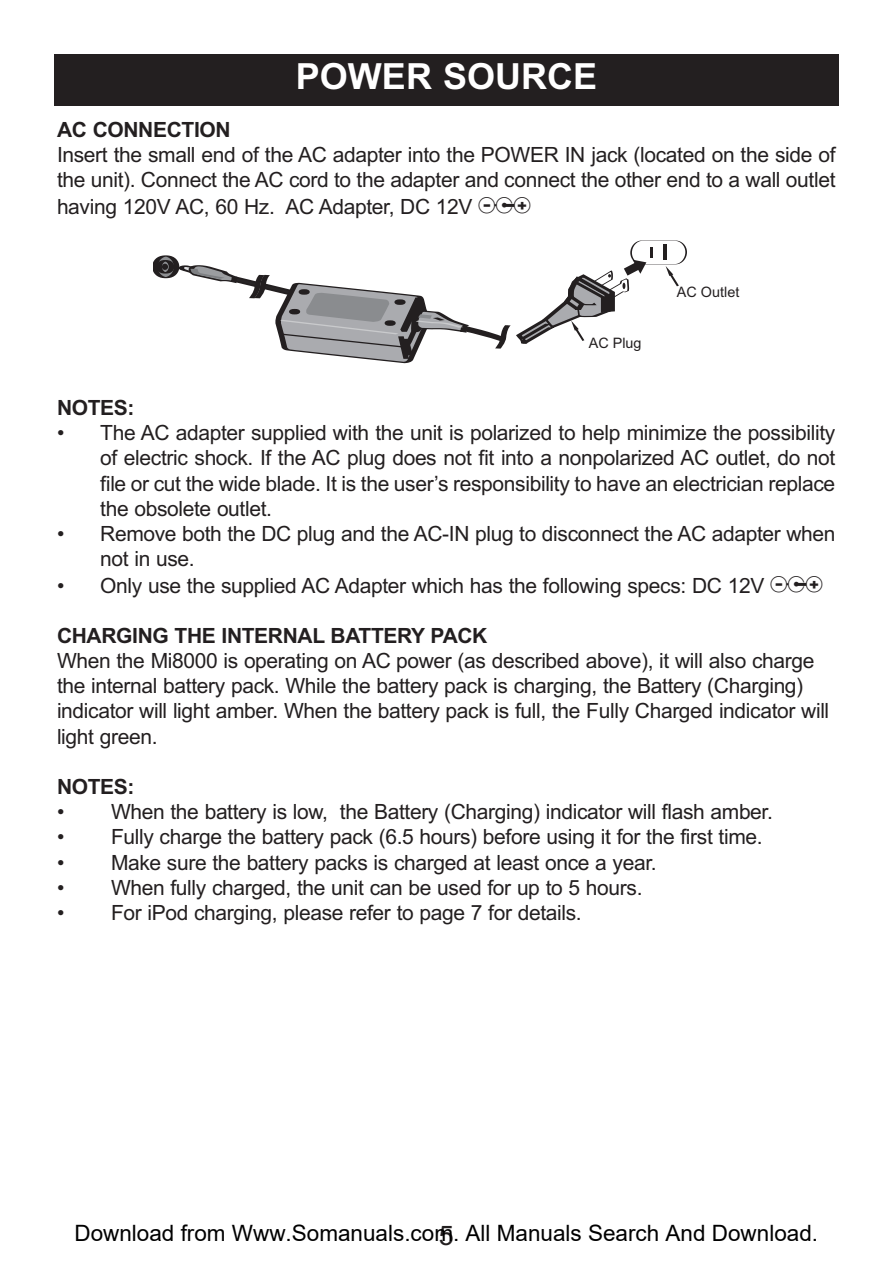
<style>
.page{position:relative;width:893px;height:1276px;background:#fff}
.page>*{position:absolute;margin:0;border:0;box-sizing:border-box;transform-origin:0 0}
.t1{font:700 36px "Arial";color:#fff}
.t2{font:27px "Arial";color:#231f20}
.t3{font:22.5px "Arial";color:#000}
.t4{font:21px/25.2px "Arial";letter-spacing:-.015em;color:#231f20;text-align:justify}
.t5{font:700 21px "Arial";letter-spacing:-.015em;color:#231f20}
.t6{font:14.4px "Arial";color:#231f20}
.s1{font-family:"Treasure Chest"}
</style>
<div class="page">
<div style="left:54px;top:54px;width:785px;height:52px;background:#231f20"></div>
<svg style="left:155px;top:256px;width:22px;height:22px"></svg>
<div style="left:154px;top:255px;width:24px;height:24px;border:3px solid #231f20;border-radius:50%"></div>
<svg style="left:162px;top:264px;width:6px;height:6px"></svg>
<div style="left:158px;top:259px;width:15px;height:15px;border:3px solid #231f20;border-radius:50%"></div>
<div style="left:631px;top:240px;width:55px;height:24px;border:1px solid #231f20;border-radius:11px"></div>
<hr style="left:663px;top:245px;width:4px;height:15px;background:#231f20">
<svg style="left:666px;top:266px;width:13px;height:20px"></svg>
<svg style="left:176px;top:247px;width:477px;height:117px"></svg>
<h1 class="t1" style="left:296px;top:56px;width:303px">POWER SOURCE</h1>
<p class="t5" style="left:57px;top:117px;width:175px">AC CONNECTION</p>
<p class="t4" style="left:57px;top:142px;width:780px;line-height:26.1px">Insert the small end of the AC adapter into the POWER IN jack (located on the side of the unit). Connect the AC cord to the adapter and connect the other end to a wall outlet having 120V AC, 60 Hz. AC Adapter, DC 12V <span class="s1">Z</span></p>
<p class="t6" style="left:589px;top:334px;width:54px">AC Plug</p>
<p class="t6" style="left:677px;top:284px;width:64px">AC Outlet</p>
<p class="t5" style="left:57px;top:395px;width:79px">NOTES:</p>
<p class="t4" style="left:100px;top:420px;width:737px;text-indent:-43px">• The AC adapter supplied with the unit is polarized to help minimize the possibility of electric shock. If the AC plug does not fit into a nonpolarized AC outlet, do not file or cut the wide blade. It is the user’s responsibility to have an electrician replace the obsolete outlet.</p>
<p class="t4" style="left:100px;top:521px;width:737px;text-indent:-43px">• Remove both the DC plug and the AC-IN plug to disconnect the AC adapter when not in use.</p>
<p class="t4" style="left:57px;top:573px;width:767px">• Only use the supplied AC Adapter which has the following specs: DC 12V <span class="s1">Z</span></p>
<p class="t5" style="left:57px;top:623px;width:432px">CHARGING THE INTERNAL BATTERY PACK</p>
<p class="t4" style="left:57px;top:648px;width:774px;text-align:left">When the Mi8000 is operating on AC power (as described above), it will also charge the internal battery pack. While the battery pack is charging, the Battery (Charging) indicator will light amber. When the battery pack is full, the Fully Charged indicator will light green.</p>
<p class="t5" style="left:57px;top:774px;width:79px">NOTES:</p>
<p class="t4" style="left:57px;top:799px;width:717px">• When the battery is low, the Battery (Charging) indicator will flash amber.</p>
<p class="t4" style="left:57px;top:824px;width:707px">• Fully charge the battery pack (6.5 hours) before using it for the first time.</p>
<p class="t4" style="left:57px;top:849px;width:601px">• Make sure the battery packs is charged at least once a year.</p>
<p class="t4" style="left:57px;top:875px;width:587px">• When fully charged, the unit can be used for up to 5 hours.</p>
<p class="t4" style="left:57px;top:900px;width:526px">• For iPod charging, please refer to page 7 for details.</p>
<p class="t3" style="left:74px;top:1220px;width:745px">Download from Www.Somanuals.com. All Manuals Search And Download.</p>
<p class="t2" style="left:439px;top:1219px;width:17px">5</p>
</div>
